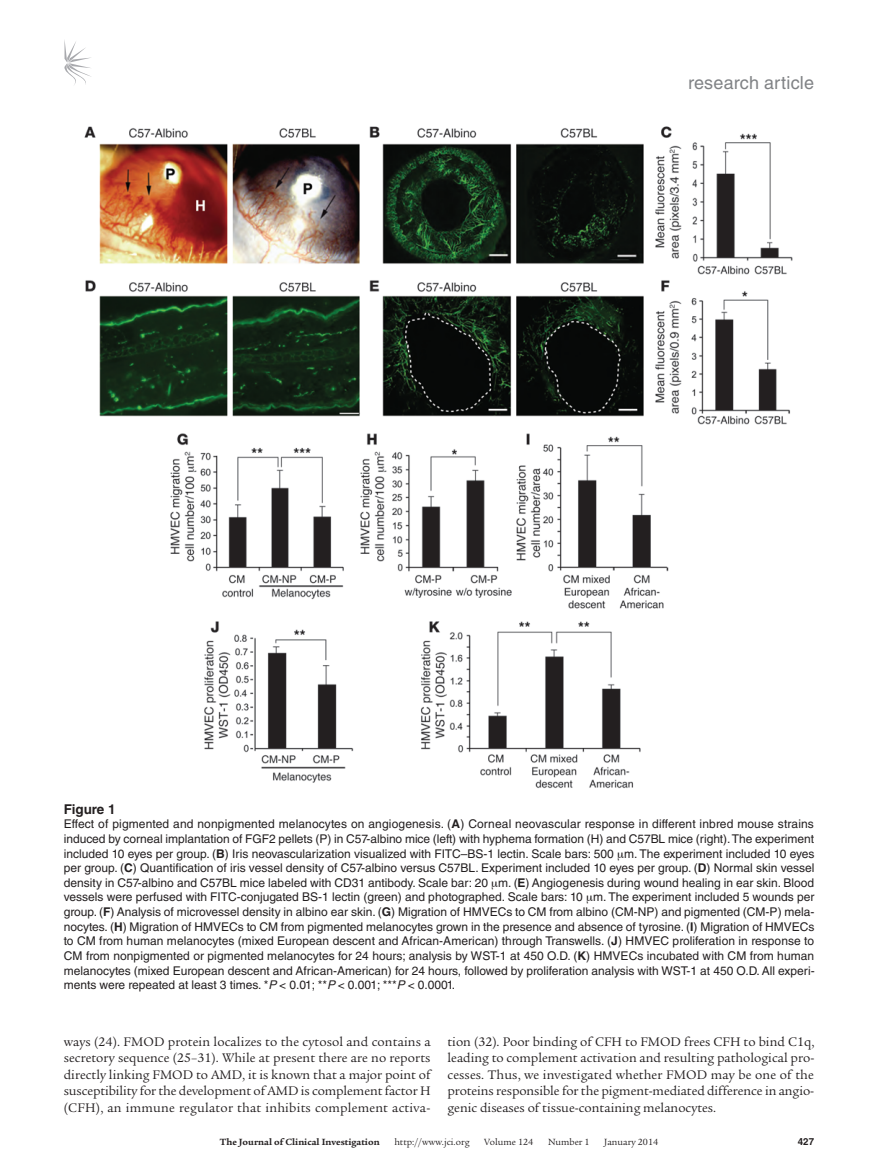
<style>
.page{position:relative;width:878px;height:1175px;background:#fff}
.page>*{position:absolute;margin:0;border:0;box-sizing:border-box;transform-origin:0 0}
.t1{font:18px "Helvetica LT Std";letter-spacing:.01em;color:#808285}
.t2{font:13.5px/16.5px "Legacy Serif Std";letter-spacing:.01em;color:#231f20;text-align:justify}
.t3{font:700 13.5px "Helvetica LT Std";color:#231f20}
.t4{font:12px/14.7px "Helvetica LT Std";color:#231f20;text-align:justify}
.t5{font:9.75px "Legacy Serif Std";color:#231f20}
.t6{font:700 9.75px "Legacy Serif Std";color:#231f20}
.t7{font:700 9.75px "Helvetica LT Std";color:#231f20}
.s1{font-weight:700}
.s2{font-family:"Helvetica";font-style:italic}
</style>
<div class="page">
<svg style="left:64px;top:40px;width:27px;height:45px"></svg>
<img style="left:84px;top:126px;width:709px;height:663px">
<h1 class="t1" style="left:688px;top:73px;width:127px">research article</h1>
<p class="t3" style="left:64px;top:800px;width:53px">Figure 1</p>
<p class="t4" style="left:64px;top:816px;width:752px">Effect of pigmented and nonpigmented melanocytes on angiogenesis. (<span class="s1">A</span>) Corneal neovascular response in different inbred mouse strains induced by corneal implantation of FGF2 pellets (P) in C57-albino mice (left) with hyphema formation (H) and C57BL mice (right). The experiment included 10 eyes per group. (<span class="s1">B</span>) Iris neovascularization visualized with FITC–BS-1 lectin. Scale bars: 500 m. The experiment included 10 eyes per group. (<span class="s1">C</span>) Quantification of iris vessel density of C57-albino versus C57BL. Experiment included 10 eyes per group. (<span class="s1">D</span>) Normal skin vessel density in C57-albino and C57BL mice labeled with CD31 antibody. Scale bar: 20 m. (<span class="s1">E</span>) Angiogenesis during wound healing in ear skin. Blood vessels were perfused with FITC-conjugated BS-1 lectin (green) and photographed. Scale bars: 10 m. The experiment included 5 wounds per group. (<span class="s1">F</span>) Analysis of microvessel density in albino ear skin. (<span class="s1">G</span>) Migration of HMVECs to CM from albino (CM-NP) and pigmented (CM-P) mela&shy;nocytes. (<span class="s1">H</span>) Migration of HMVECs to CM from pigmented melanocytes grown in the presence and absence of tyrosine. (<span class="s1">I</span>) Migration of HMVECs to CM from human melanocytes (mixed European descent and African-American) through Transwells. (<span class="s1">J</span>) HMVEC proliferation in response to CM from nonpigmented or pigmented melanocytes for 24 hours; analysis by WST-1 at 450 O.D. (<span class="s1">K</span>) HMVECs incubated with CM from human melanocytes (mixed European descent and African-American) for 24 hours, followed by proliferation analysis with WST-1 at 450 O.D. All experi&shy;ments were repeated at least 3 times. *<span class="s2">P</span> &lt; 0.01; **<span class="s2">P</span> &lt; 0.001; ***<span class="s2">P</span> &lt; 0.0001.</p>
<p class="t2" style="left:64px;top:1033px;width:368px">ways (24). FMOD protein localizes to the cytosol and contains a secretory sequence (25–31). While at present there are no reports directly linking FMOD to AMD, it is known that a major point of susceptibility for the development of AMD is complement factor H (CFH), an immune regulator that inhibits complement activa-</p>
<p class="t2" style="left:447px;top:1033px;width:368px">tion (32). Poor binding of CFH to FMOD frees CFH to bind C1q, leading to complement activation and resulting pathological pro&shy;cesses. Thus, we investigated whether FMOD may be one of the proteins responsible for the pigment-mediated difference in angio&shy;genic diseases of tissue-containing melanocytes.</p>
<p class="t6" style="left:220px;top:1135px;width:161px">The Journal of Clinical Investigation</p>
<p class="t5" style="left:394px;top:1136px;width:77px">http://www.jci.org</p>
<p class="t5" style="left:484px;top:1136px;width:50px">Volume 124</p>
<p class="t5" style="left:548px;top:1136px;width:43px">Number 1</p>
<p class="t5" style="left:604px;top:1136px;width:55px">January 2014</p>
<p class="t7" style="left:797px;top:1135px;width:18px">427</p>
</div>
